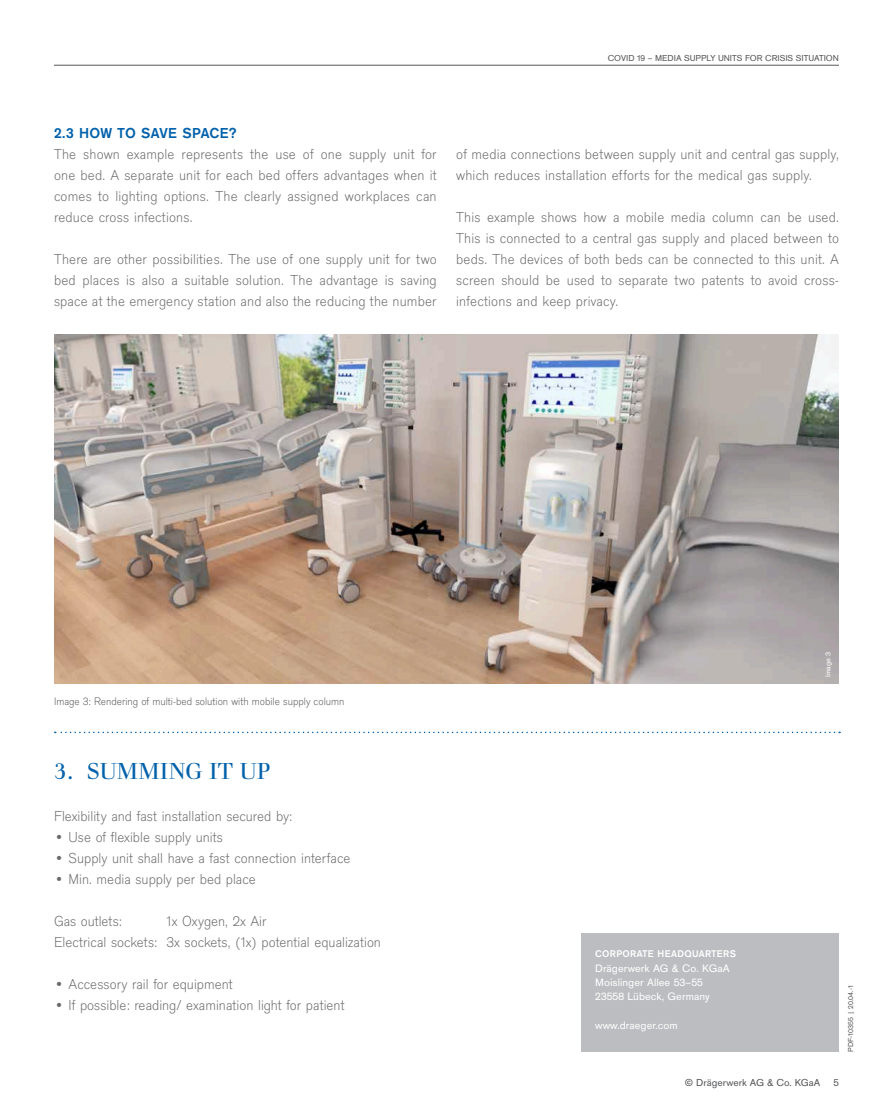
<style>
.page{position:relative;width:893px;height:1106px;background:#fff}
.page>*{position:absolute;margin:0;border:0;box-sizing:border-box;transform-origin:0 0}
.t1{font:24px "Draeger Walbaum";letter-spacing:.01em;color:#0161aa}
.t2{font:300 15px/21px "Draeger San";letter-spacing:.005em;color:#69696c;text-align:justify}
.t3{font:700 15px "Draeger San";letter-spacing:.06em;color:#0161aa}
.t4{font:11.25px/14.2px "Draeger San";color:#fff}
.t5{font:300 11.25px "Draeger San";color:#57585a}
.t6{font:10.5px "Draeger San";color:#57585a}
.t7{font:700 10.2px "Draeger San";letter-spacing:.06em;color:#fff}
.t8{font:9px "Draeger San";color:#57585a}
.t9{font:7.5px "Draeger San";color:#57585a}
.t10{font:7.5px "Draeger San";color:#fff}
</style>
<div class="page">
<hr style="left:54px;top:65px;width:785px;height:1px;background:#57585a">
<div style="left:581px;top:933px;width:258px;height:119px;background:#bcbdc0"></div>
<img style="left:54px;top:334px;width:785px;height:349px">
<svg style="left:55px;top:731px;width:785px;height:2px"></svg>
<p class="t8" style="left:608px;top:53px;width:233px">Covid 19 – media supply units for crisis situation</p>
<p class="t3" style="left:54px;top:124px;width:184px">2.3 HOW TO SAVE SPACE?</p>
<p class="t2" style="left:54px;top:143px;width:384px">The shown example represents the use of one supply unit for one bed. A separate unit for each bed offers advantages when it comes to lighting options. The clearly assigned workplaces can reduce cross infections.</p>
<p class="t2" style="left:54px;top:248px;width:384px">There are other possibilities. The use of one supply unit for two bed places is also a suitable solution. The advantage is saving space at the emergency station and also the reducing the number</p>
<p class="t2" style="left:456px;top:144px;width:384px">of media connections between supply unit and central gas supply, which reduces installation efforts for the medical gas supply.</p>
<p class="t2" style="left:456px;top:207px;width:384px">This example shows how a mobile media column can be used.<br>This is connected to a central gas supply and placed between to beds. The devices of both beds can be connected to this unit. A screen should be used to separate two patents to avoid cross&shy;infections and keep privacy.</p>
<p class="t5" style="left:54px;top:695px;width:292px">Image 3: Rendering of multi-bed solution with mobile supply column</p>
<h1 class="t1" style="left:54px;top:757px;width:218px">3. SUMMING IT UP</h1>
<p class="t2" style="left:54px;top:805px;width:240px">Flexibility and fast installation secured by:</p>
<p class="t2" style="left:54px;top:826px;width:170px">• Use of flexible supply units</p>
<p class="t2" style="left:54px;top:847px;width:298px">• Supply unit shall have a fast connection interface</p>
<p class="t2" style="left:54px;top:868px;width:203px">• Min. media supply per bed place</p>
<p class="t2" style="left:54px;top:910px;width:70px">Gas outlets:</p>
<p class="t2" style="left:54px;top:910px;width:329px;text-align:center">1x Oxygen, 2x Air<br>Electrical sockets: 3x sockets, (1x) potential equalization</p>
<p class="t2" style="left:54px;top:973px;width:180px">• Accessory rail for equipment</p>
<p class="t2" style="left:54px;top:994px;width:292px">• If possible: reading/ examination light for patient</p>
<p class="t10" style="left:824px;top:677px;width:27px;rotate:-90deg">Image 3</p>
<p class="t7" style="left:595px;top:948px;width:142px">CORPORATE HEADQUARTERS</p>
<p class="t4" style="left:595px;top:961px;width:136px">Drägerwerk AG &amp; Co. KGaA<br>Moislinger Allee 53–55<br>23558 Lübeck, Germany</p>
<p class="t4" style="left:595px;top:1018px;width:84px">www.draeger.com</p>
<p class="t9" style="left:846px;top:1052px;width:68px;rotate:-90deg">PDF-10355 | 20.04.-1</p>
<p class="t6" style="left:685px;top:1076px;width:137px">© Drägerwerk AG &amp; Co. KGaA</p>
<p class="t6" style="left:834px;top:1076px;width:7px">5</p>
</div>
